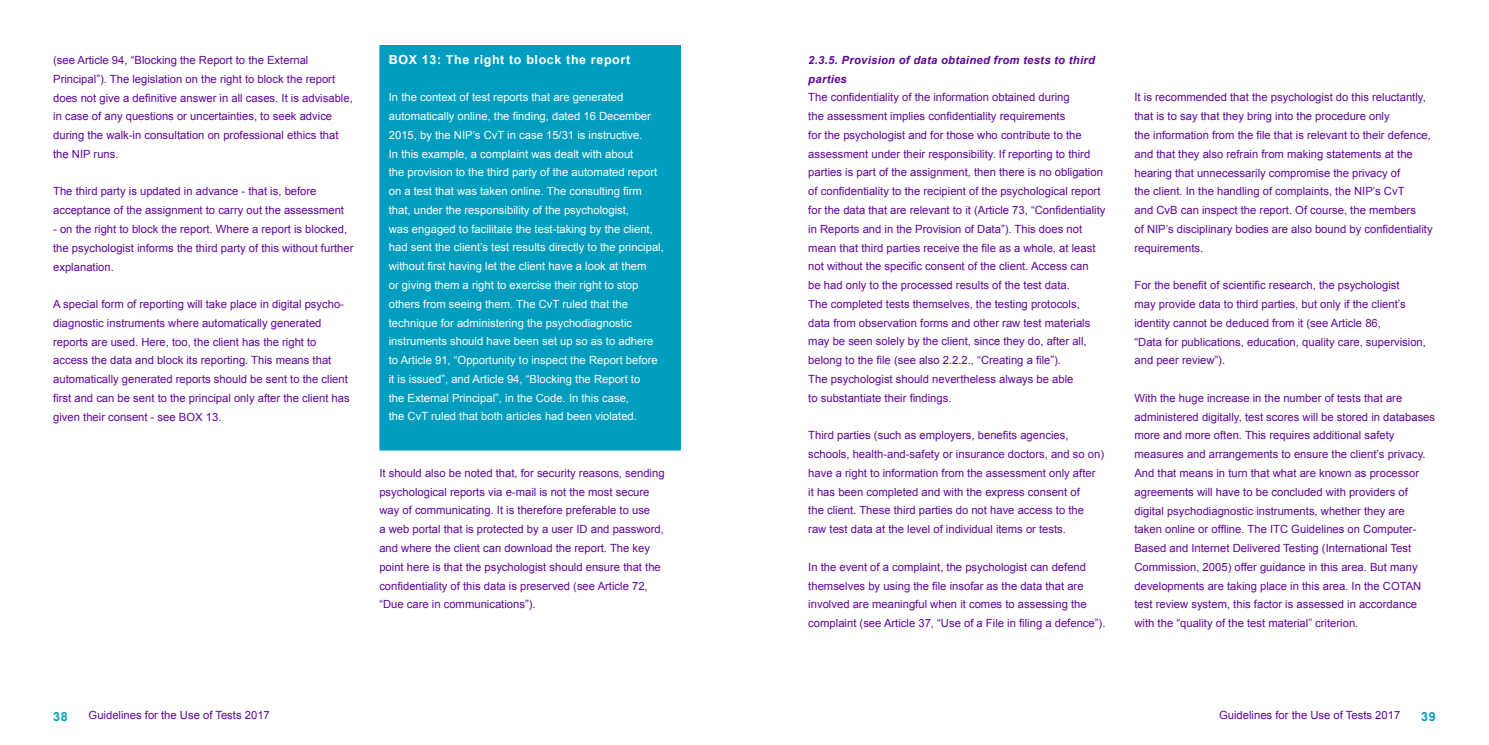
<style>
.page{position:relative;width:1489px;height:745px;background:#fff}
.page>*{position:absolute;margin:0;border:0;box-sizing:border-box;transform-origin:0 0}
.t1{font:700 12.5px "Arial";letter-spacing:.05em;color:#fff}
.t2{font:700 12.5px "Arial";color:#009dbf}
.t3{font:11.25px/18.8px "Arial";color:#600699}
.t4{font:11.25px/18.8px "Arial";color:#fff}
.t5{font:italic 700 11.25px/18.8px "Arial";letter-spacing:.025em;color:#600699}
</style>
<div class="page">
<div style="left:380px;top:46px;width:300px;height:403px;background:#009dbf"></div>
<hr style="left:379px;top:45px;width:301px;height:1px;background:#009dbf">
<hr style="left:379px;top:46px;width:1px;height:403px;background:#009dbf">
<hr style="left:379px;top:449px;width:301px;height:1px;background:#009dbf">
<p class="t3" style="left:53px;top:51px;width:301px">(see Article 94, “Blocking the Report to the External Principal”). The legislation on the right to block the report does not give a definitive answer in all cases. It is advisable, in case of any questions or uncertainties, to seek advice during the walk-in consultation on professional ethics that the NIP runs.</p>
<p class="t3" style="left:53px;top:182px;width:292px">The third party is updated in advance - that is, before acceptance of the assignment to carry out the assessment</p>
<p class="t3" style="left:53px;top:219px;width:302px">- on the right to block the report. Where a report is blocked, the psychologist informs the third party of this without further explanation.</p>
<p class="t3" style="left:53px;top:294px;width:298px">A special form of reporting will take place in digital psycho&shy;diagnostic instruments where automatically generated reports are used. Here, too, the client has the right to access the data and block its reporting. This means that automatically generated reports should be sent to the client first and can be sent to the principal only after the client has given their consent - see BOX 13.</p>
<p class="t1" style="left:389px;top:54px;width:243px">BOX 13: The right to block the report</p>
<p class="t4" style="left:389px;top:89px;width:276px">In the context of test reports that are generated automatically online, the finding, dated 16 December 2015, by the NIP’s CvT in case 15/31 is instructive.<br>In this example, a complaint was dealt with about<br>the provision to the third party of the automated report on a test that was taken online. The consulting firm that, under the responsibility of the psychologist,<br>was engaged to facilitate the test-taking by the client, had sent the client’s test results directly to the principal, without first having let the client have a look at them<br>or giving them a right to exercise their right to stop others from seeing them. The CvT ruled that the technique for administering the psychodiagnostic instruments should have been set up so as to adhere to Article 91, “Opportunity to inspect the Report before it is issued”, and Article 94, “Blocking the Report to<br>the External Principal”, in the Code. In this case,<br>the CvT ruled that both articles had been violated.</p>
<p class="t3" style="left:379px;top:463px;width:287px">It should also be noted that, for security reasons, sending psychological reports via e-mail is not the most secure way of communicating. It is therefore preferable to use<br>a web portal that is protected by a user ID and password, and where the client can download the report. The key point here is that the psychologist should ensure that the confidentiality of this data is preserved (see Article 72, “Due care in communications”).</p>
<p class="t5" style="left:808px;top:51px;width:288px">2.3.5. Provision of data obtained from tests to third parties</p>
<p class="t3" style="left:808px;top:88px;width:299px">The confidentiality of the information obtained during<br>the assessment implies confidentiality requirements<br>for the psychologist and for those who contribute to the assessment under their responsibility. If reporting to third parties is part of the assignment, then there is no obligation of confidentiality to the recipient of the psychological report for the data that are relevant to it (Article 73, “Confidentiality in Reports and in the Provision of Data”). This does not mean that third parties receive the file as a whole, at least not without the specific consent of the client. Access can<br>be had only to the processed results of the test data.<br>The completed tests themselves, the testing protocols,<br>data from observation forms and other raw test materials may be seen solely by the client, since they do, after all, belong to the file (see also 2.2.2., “Creating a file”).<br>The psychologist should nevertheless always be able<br>to substantiate their findings.</p>
<p class="t3" style="left:808px;top:426px;width:297px">Third parties (such as employers, benefits agencies, schools, health-and-safety or insurance doctors, and so on) have a right to information from the assessment only after<br>it has been completed and with the express consent of<br>the client. These third parties do not have access to the raw test data at the level of individual items or tests.</p>
<p class="t3" style="left:808px;top:557px;width:299px">In the event of a complaint, the psychologist can defend themselves by using the file insofar as the data that are involved are meaningful when it comes to assessing the complaint (see Article 37, “Use of a File in filing a defence”).</p>
<p class="t3" style="left:1134px;top:88px;width:300px">It is recommended that the psychologist do this reluctantly, that is to say that they bring into the procedure only<br>the information from the file that is relevant to their defence, and that they also refrain from making statements at the hearing that unnecessarily compromise the privacy of<br>the client. In the handling of complaints, the NIP’s CvT<br>and CvB can inspect the report. Of course, the members<br>of NIP’s disciplinary bodies are also bound by confidentiality requirements.</p>
<p class="t3" style="left:1134px;top:276px;width:293px">For the benefit of scientific research, the psychologist<br>may provide data to third parties, but only if the client’s identity cannot be deduced from it (see Article 86,<br>“Data for publications, education, quality care, supervision, and peer review”).</p>
<p class="t3" style="left:1134px;top:388px;width:302px">With the huge increase in the number of tests that are administered digitally, test scores will be stored in databases more and more often. This requires additional safety measures and arrangements to ensure the client’s privacy.<br>And that means in turn that what are known as processor agreements will have to be concluded with providers of digital psychodiagnostic instruments, whether they are<br>taken online or offline. The ITC Guidelines on Computer-Based and Internet Delivered Testing (International Test Commission, 2005) offer guidance in this area. But many developments are taking place in this area. In the COTAN test review system, this factor is assessed in accordance with the “quality of the test material” criterion.</p>
<p class="t2" style="left:53px;top:711px;width:16px">38</p>
<p class="t3" style="left:89px;top:706px;width:183px">Guidelines for the Use of Tests 2017</p>
<p class="t3" style="left:1218px;top:706px;width:183px">Guidelines for the Use of Tests 2017</p>
<p class="t2" style="left:1421px;top:711px;width:16px">39</p>
</div>
